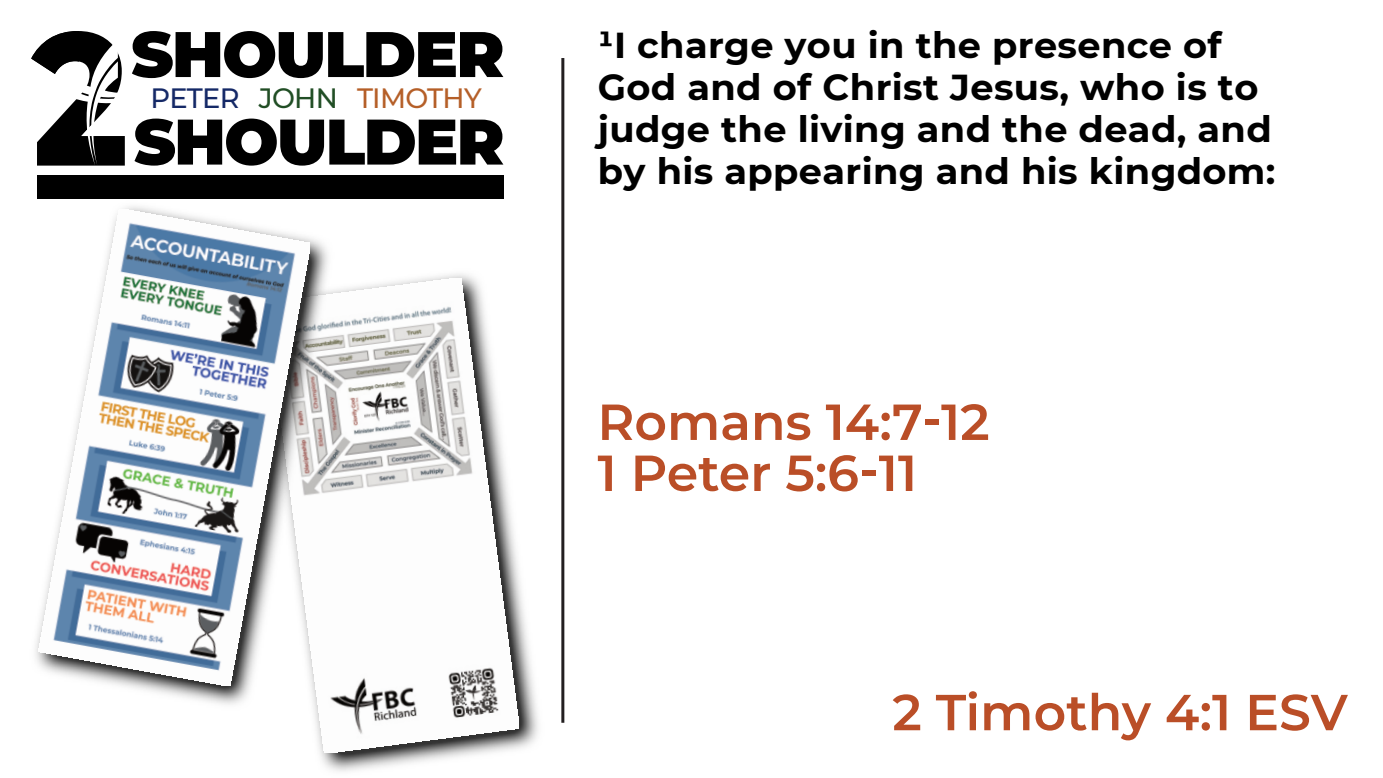
<style>
.page{position:relative;width:1383px;height:778px;background:#fff}
.page>*{position:absolute;margin:0;border:0;box-sizing:border-box;transform-origin:0 0}
.t1{font:800 188.4px "Montserrat";color:#000;scale:.86 1}
.t2{font:900 64.2px "Montserrat";letter-spacing:-.025em;color:#000}
.t3{font:600 50.4px/51px "Montserrat";color:#ba4e27}
.t4{font:700 36px/42px "Montserrat";letter-spacing:.01em;color:#000}
.t5{font:500 27.9px "Montserrat";letter-spacing:-.025em;color:#b55f28}
.s1{color:#152967}
.s2{color:#214e25}
</style>
<div class="page">
<div style="left:37px;top:176px;width:466px;height:23px;background:#000"></div>
<hr style="left:561px;top:59px;width:3px;height:662px;background:#231f20">
<img style="left:320px;top:274px;width:218px;height:498px">
<img style="left:314px;top:277px;width:205px;height:475px">
<img style="left:35px;top:206px;width:300px;height:504px">
<img style="left:38px;top:209px;width:272px;height:476px">
<h1 class="t1" style="left:32px;top:-17px;width:114px">2</h1>
<p class="t4" style="left:598px;top:24px;width:679px">¹I charge you in the presence of<br>God and of Christ Jesus, who is to judge the living and the dead, and by his appearing and his kingdom:</p>
<h2 class="t2" style="left:131px;top:15px;width:375px">SHOULDER</h2>
<p class="t5" style="left:151px;top:81px;width:332px"><span class="s1">PETER</span> <span class="s2">JOHN</span> TIMOTHY</p>
<h2 class="t2" style="left:134px;top:102px;width:372px">SHOULDER</h2>
<h3 class="t3" style="left:597px;top:396px;width:394px">Romans 14:7-12<br>1 Peter 5:6-11</h3>
<h3 class="t3" style="left:892px;top:686px;width:457px">2 Timothy 4:1 ESV</h3>
</div>
